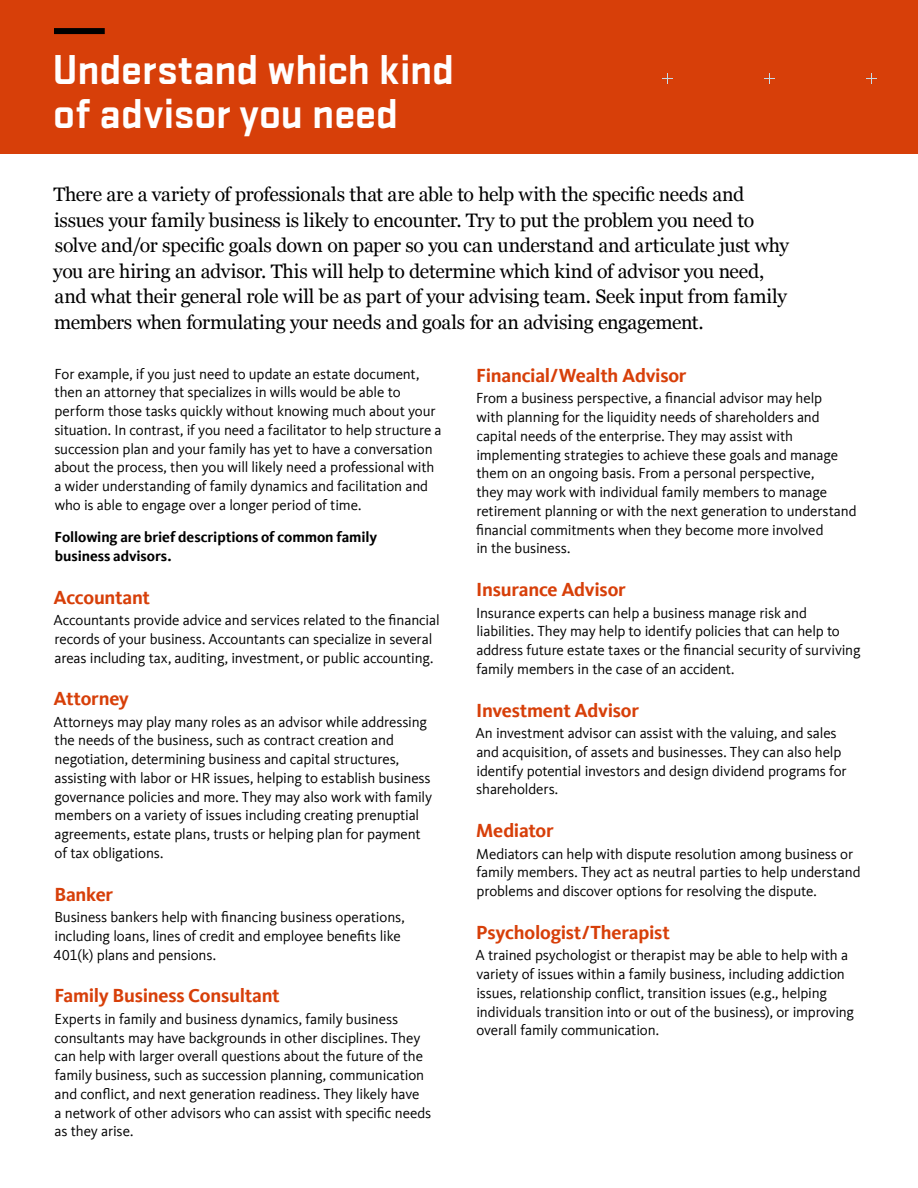
<style>
.page{position:relative;width:918px;height:1188px;background:#fff}
.page>*{position:absolute;margin:0;border:0;box-sizing:border-box;transform-origin:0 0}
.t1{font:700 43.5px/43.5px "Stratum 2";letter-spacing:-.015em;color:#fff}
.t2{font:19.5px/25.5px "Georgia";letter-spacing:-.015em;color:#000}
.t3{font:700 19.5px "Kievit Offc";letter-spacing:-.015em;color:#d73f09}
.t4{font:15px/18.8px "Kievit Offc";letter-spacing:-.01em;color:#000}
.t5{font:700 15px/18.8px "Kievit Offc";letter-spacing:-.005em;color:#000}
</style>
<div class="page">
<div style="left:0;top:0;width:918px;height:153px;background:#d73f09"></div>
<svg style="left:866px;top:73px;width:11px;height:11px"></svg>
<svg style="left:764px;top:73px;width:11px;height:11px"></svg>
<svg style="left:662px;top:73px;width:11px;height:11px"></svg>
<div style="left:54px;top:28px;width:51px;height:6px;background:#000"></div>
<h1 class="t1" style="left:53px;top:46px;width:404px">Understand which kind of advisor you need</h1>
<p class="t2" style="left:53px;top:181px;width:737px">There are a variety of professionals that are able to help with the specific needs and issues your family business is likely to encounter. Try to put the problem you need to solve and/or specific goals down on paper so you can understand and articulate just why you are hiring an advisor. This will help to determine which kind of advisor you need, and what their general role will be as part of your advising team. Seek input from family members when formulating your needs and goals for an advising engagement.</p>
<p class="t4" style="left:54px;top:364px;width:389px">For example, if you just need to update an estate document, then an attorney that specializes in wills would be able to perform those tasks quickly without knowing much about your situation. In contrast, if you need a facilitator to help structure a succession plan and your family has yet to have a conversation about the process, then you will likely need a professional with a wider understanding of family dynamics and facilitation and who is able to engage over a longer period of time.</p>
<p class="t5" style="left:55px;top:528px;width:324px">Following are brief descriptions of common family business advisors.</p>
<h2 class="t3" style="left:53px;top:586px;width:98px">Accountant</h2>
<p class="t4" style="left:54px;top:611px;width:388px">Accountants provide advice and services related to the financial records of your business. Accountants can specialize in several areas including tax, auditing, investment, or public accounting.</p>
<h2 class="t3" style="left:53px;top:687px;width:77px">Attorney</h2>
<p class="t4" style="left:54px;top:713px;width:380px">Attorneys may play many roles as an advisor while addressing the needs of the business, such as contract creation and negotiation, determining business and capital structures, assisting with labor or HR issues, helping to establish business governance policies and more. They may also work with family members on a variety of issues including creating prenuptial agreements, estate plans, trusts or helping plan for payment of tax obligations.</p>
<h2 class="t3" style="left:54px;top:883px;width:60px">Banker</h2>
<p class="t4" style="left:53px;top:908px;width:353px">Business bankers help with financing business operations, including loans, lines of credit and employee benefits like<br>401(k) plans and pensions.</p>
<h2 class="t3" style="left:54px;top:985px;width:227px">Family Business Consultant</h2>
<p class="t4" style="left:54px;top:1010px;width:378px">Experts in family and business dynamics, family business consultants may have backgrounds in other disciplines. They can help with larger overall questions about the future of the family business, such as succession planning, communication and conflict, and next generation readiness. They likely have<br>a network of other advisors who can assist with specific needs as they arise.</p>
<h2 class="t3" style="left:476px;top:364px;width:212px">Financial/Wealth Advisor</h2>
<p class="t4" style="left:476px;top:389px;width:382px">From a business perspective, a financial advisor may help<br>with planning for the liquidity needs of shareholders and capital needs of the enterprise. They may assist with implementing strategies to achieve these goals and manage them on an ongoing basis. From a personal perspective,<br>they may work with individual family members to manage retirement planning or with the next generation to understand financial commitments when they become more involved<br>in the business.</p>
<h2 class="t3" style="left:476px;top:578px;width:151px">Insurance Advisor</h2>
<p class="t4" style="left:476px;top:604px;width:386px">Insurance experts can help a business manage risk and liabilities. They may help to identify policies that can help to address future estate taxes or the financial security of surviving family members in the case of an accident.</p>
<h2 class="t3" style="left:476px;top:699px;width:164px">Investment Advisor</h2>
<p class="t4" style="left:475px;top:724px;width:373px">An investment advisor can assist with the valuing, and sales and acquisition, of assets and businesses. They can also help identify potential investors and design dividend programs for shareholders.</p>
<h2 class="t3" style="left:476px;top:819px;width:79px">Mediator</h2>
<p class="t4" style="left:476px;top:844px;width:386px">Mediators can help with dispute resolution among business or family members. They act as neutral parties to help understand problems and discover options for resolving the dispute.</p>
<h2 class="t3" style="left:476px;top:921px;width:195px">Psychologist/Therapist</h2>
<p class="t4" style="left:475px;top:946px;width:380px">A trained psychologist or therapist may be able to help with a variety of issues within a family business, including addiction issues, relationship conflict, transition issues (e.g., helping individuals transition into or out of the business), or improving overall family communication.</p>
</div>
